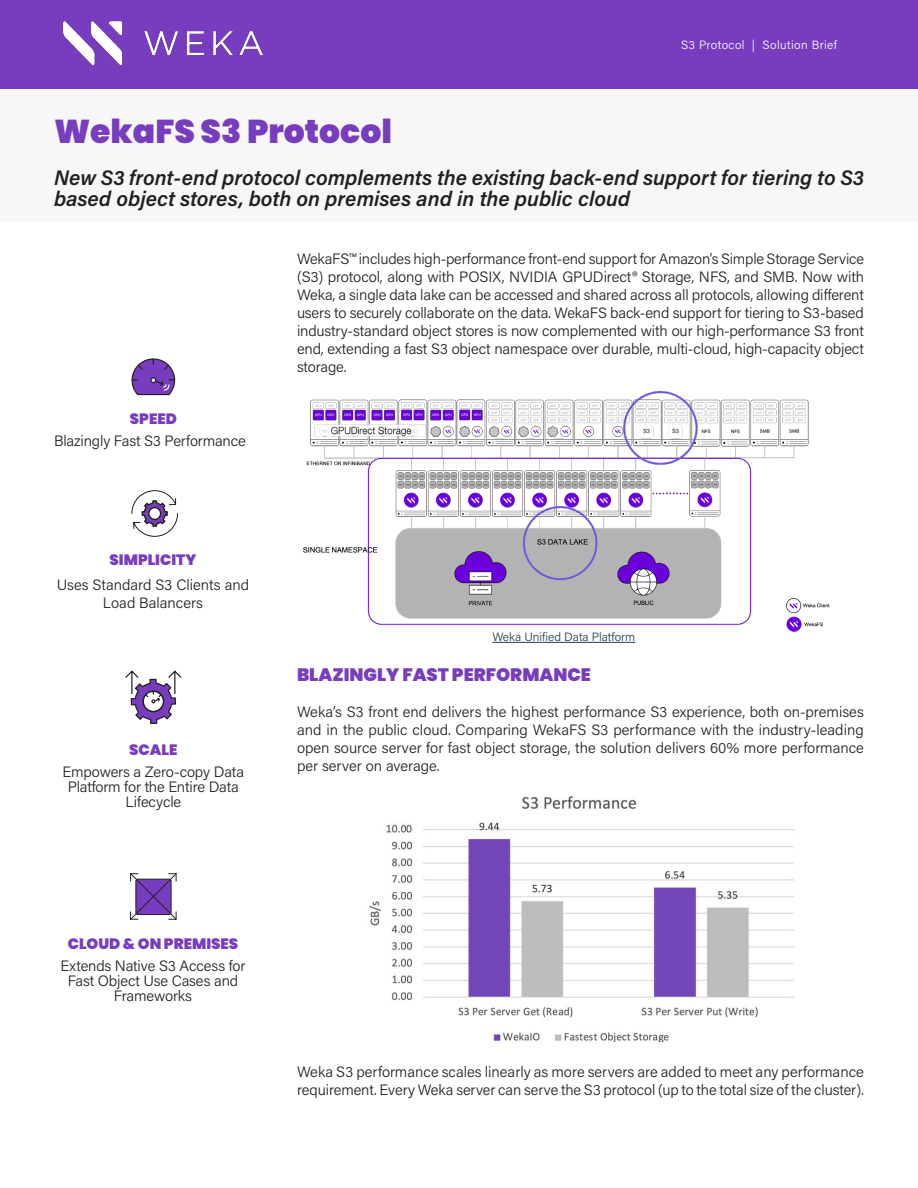
<style>
.page{position:relative;width:918px;height:1188px;background:#fff}
.page>*{position:absolute;margin:0;border:0;box-sizing:border-box;transform-origin:0 0}
.t1{font:900 33px "Poppins";color:#773dbe}
.BODY{font:italic 600 21px/21px "Acumin Pro";color:#231f20}
.BODY-2{font:900 18px "Poppins";color:#773dbe}
.BODY-3{font:300 15px/18px "Acumin Pro";letter-spacing:-.005em;color:#231f20;text-align:center}
.TITLE_ONE{font:900 15px "Poppins";color:#773dbe}
.t2{font:300 12px "Acumin Pro";letter-spacing:.035em;color:#fff}
.BODY-4{font:300 12px "Acumin Pro";color:#203c51}
</style>
<div class="page">
<svg style="left:130px;top:873px;width:47px;height:47px"></svg>
<div style="left:0;top:0;width:918px;height:89px;background:#773dbe"></div>
<div style="left:0;top:89px;width:918px;height:133px;background:#f7f7f7"></div>
<svg style="left:131px;top:358px;width:45px;height:38px"></svg>
<svg style="left:125px;top:670px;width:57px;height:54px"></svg>
<svg style="left:131px;top:490px;width:47px;height:47px"></svg>
<img style="left:369px;top:796px;width:426px;height:246px">
<img style="left:64px;top:22px;width:198px;height:42px">
<img style="left:303px;top:392px;width:527px;height:250px">
<hr style="left:492px;top:642px;width:143px;height:1px;background:#203c51">
<p class="t2" style="left:681px;top:36px;width:157px">S3 Protocol | Solution Brief</p>
<p class="t1" style="left:54px;top:112px;width:340px">WekaFS S3 Protocol</p>
<p class="BODY" style="left:54px;top:167px;width:812px">New S3 front-end protocol complements the existing back-end support for tiering to S3 based object stores, both on premises and in the public cloud</p>
<p class="TITLE_ONE" style="left:130px;top:410px;width:48px">SPEED</p>
<p class="BODY-3" style="left:54px;top:431px;width:193px">Blazingly Fast S3 Performance</p>
<p class="TITLE_ONE" style="left:110px;top:551px;width:88px">SIMPLICITY</p>
<p class="BODY-3" style="left:57px;top:575px;width:194px">Uses Standard S3 Clients and<br>Load Balancers</p>
<p class="TITLE_ONE" style="left:129px;top:741px;width:50px">SCALE</p>
<p class="BODY-3" style="left:63px;top:764px;width:183px;line-height:15px">Empowers a Zero-copy Data<br>Platform for the Entire Data<br>Lifecycle</p>
<p class="BODY-3" style="left:297px;top:249px;width:569px;text-align:justify">WekaFS™ includes high-performance front-end support for Amazon’s Simple Storage Service (S3) protocol, along with POSIX, NVIDIA GPUDirect® Storage, NFS, and SMB. Now with Weka, a single data lake can be accessed and shared across all protocols, allowing different users to securely collaborate on the data. WekaFS back-end support for tiering to S3-based industry-standard object stores is now complemented with our high-performance S3 front end, extending a fast S3 object namespace over durable, multi-cloud, high-capacity object storage.</p>
<p class="BODY-4" style="left:492px;top:629px;width:144px">Weka Unified Data Platform</p>
<p class="BODY-2" style="left:297px;top:664px;width:295px">BLAZINGLY FAST PERFORMANCE</p>
<p class="BODY-3" style="left:297px;top:702px;width:569px;text-align:justify">Weka’s S3 front end delivers the highest performance S3 experience, both on-premises and in the public cloud. Comparing WekaFS S3 performance with the industry-leading open source server for fast object storage, the solution delivers 60% more performance per server on average.</p>
<p class="TITLE_ONE" style="left:68px;top:935px;width:172px">CLOUD &amp; ON PREMISES</p>
<p class="BODY-3" style="left:60px;top:957px;width:187px;line-height:15px">Extends Native S3 Access for<br>Fast Object Use Cases and<br>Frameworks</p>
<p class="BODY-3" style="left:297px;top:1062px;width:568px;text-align:left">Weka S3 performance scales linearly as more servers are added to meet any performance requirement. Every Weka server can serve the S3 protocol (up to the total size of the cluster).</p>
</div>
